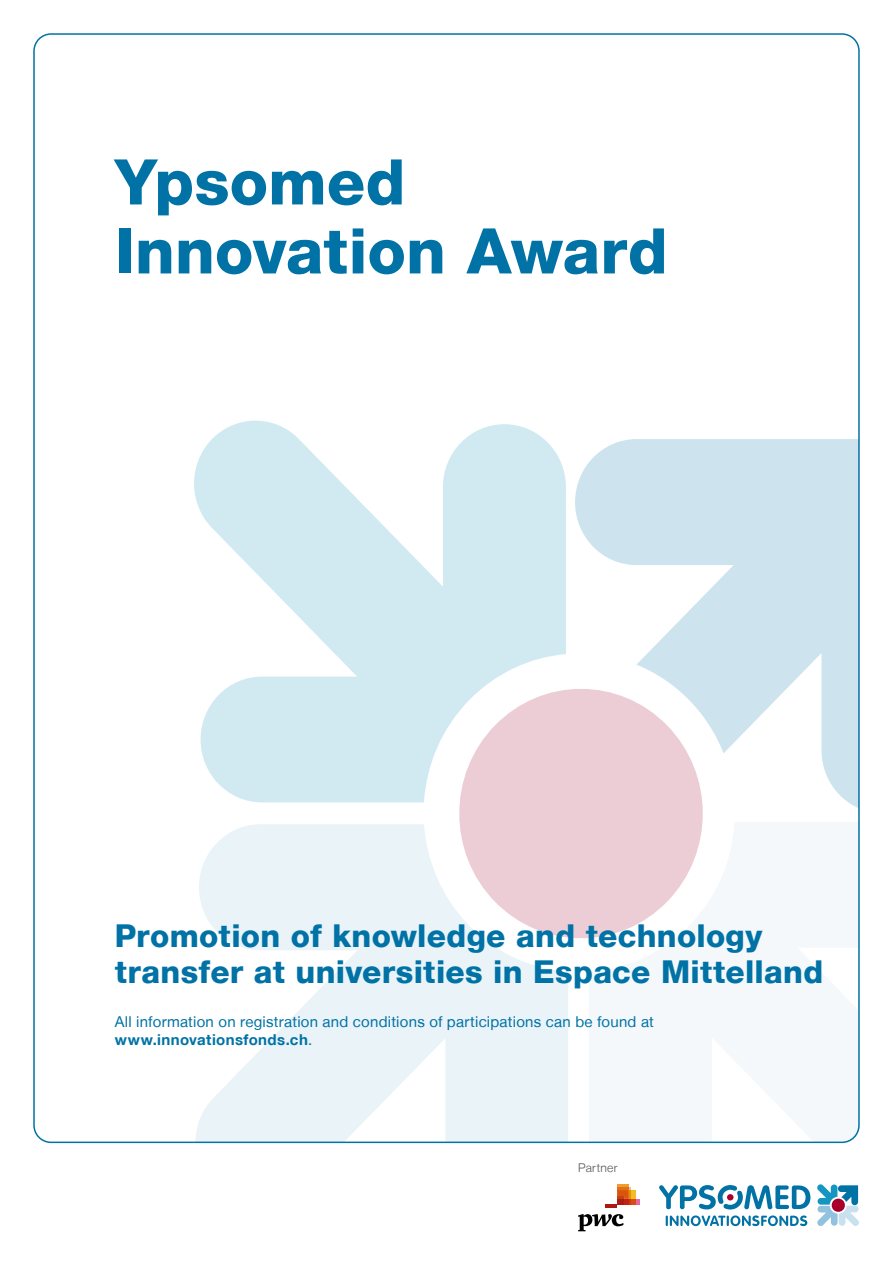
<style>
.page{position:relative;width:893px;height:1263px;background:#fff}
.page>*{position:absolute;margin:0;border:0;box-sizing:border-box;transform-origin:0 0}
.t1{font:800 63px/69px "Helvetica Neue LT";color:#0072a5}
.t2{font:800 31.5px/36px "Helvetica Neue LT";letter-spacing:.01em;color:#0072a5}
.t3{font:15px/18px "Helvetica Neue LT";letter-spacing:.015em;color:#0072a5}
.t4{font:300 12px "Helvetica Neue LT";letter-spacing:.03em;color:#565655}
.s1{font-weight:700}
</style>
<div class="page">
<div style="left:459px;top:689px;width:244px;height:249px;background:#edcdd5"></div>
<svg style="left:194px;top:421px;width:372px;height:381px;fill:#d1eaf2"></svg>
<svg style="left:575px;top:439px;width:282px;height:374px;fill:#cde3ed"></svg>
<svg style="left:589px;top:822px;width:268px;height:318px;fill:#f4f8fb"></svg>
<svg style="left:195px;top:824px;width:373px;height:316px;fill:#e9f3f8"></svg>
<svg style="left:666px;top:1215px;width:141px;height:11px"></svg>
<svg style="left:659px;top:1185px;width:151px;height:24px"></svg>
<svg style="left:817px;top:1184px;width:42px;height:42px"></svg>
<svg style="left:578px;top:1214px;width:45px;height:17px"></svg>
<svg style="left:605px;top:1184px;width:34px;height:23px"></svg>
<h1 class="t1" style="left:115px;top:147px;width:554px">Ypsomed<br>Innovation Award</h1>
<h2 class="t2" style="left:115px;top:918px;width:710px">Promotion of knowledge and technology transfer at universities in Espace Mittelland</h2>
<p class="t3" style="left:115px;top:1012px;width:541px">All information on registration and conditions of participations can be found at <span class="s1">www.innovationsfonds.ch</span>.</p>
<p class="t4" style="left:578px;top:1160px;width:41px">Partner</p>
</div>
